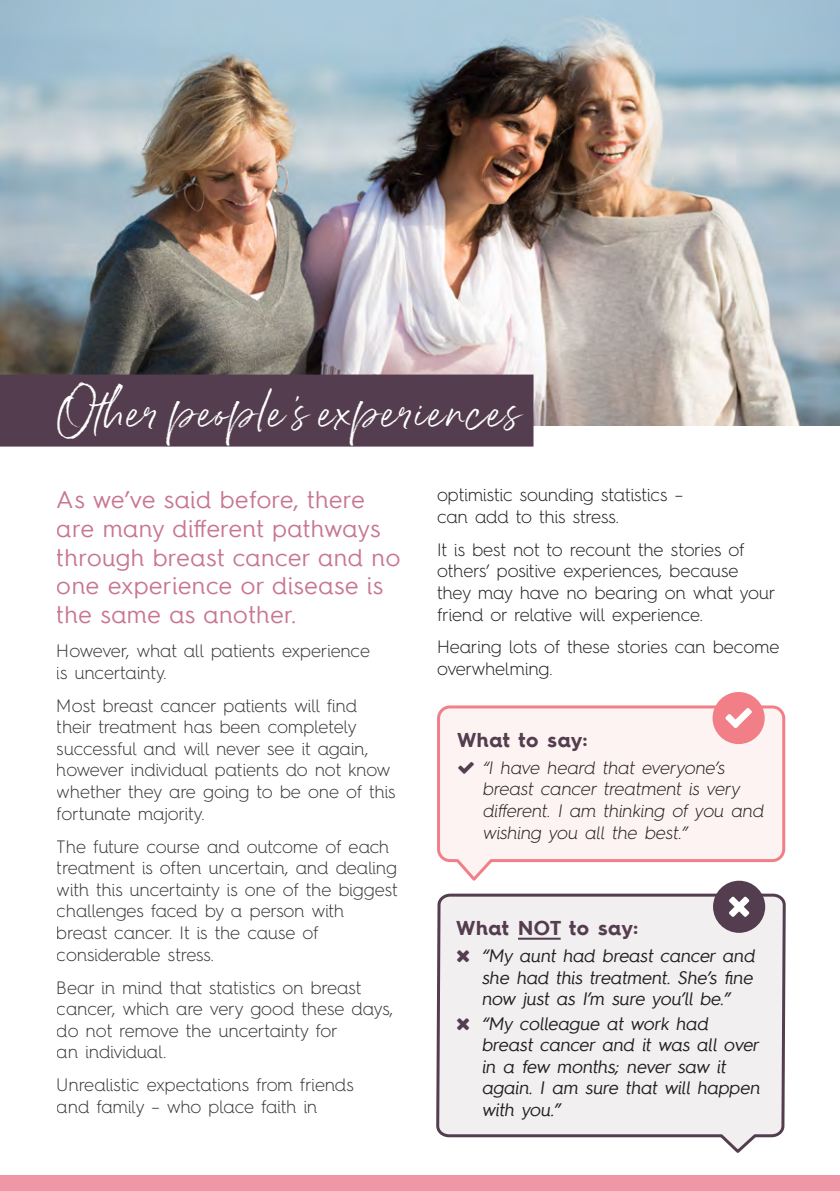
<style>
.page{position:relative;width:840px;height:1191px;background:#fff}
.page>*{position:absolute;margin:0;border:0;box-sizing:border-box;transform-origin:0 0}
.Heading_Script_on_Pu{font:40px "Belluga";letter-spacing:.03em;color:#fff}
.t1{font:24px/28.8px "Hurme Geometric Sans 4 W00";letter-spacing:.03em;color:#c26783}
.t2{font:700 20px "Hurme Geometric Sans 4 W00";letter-spacing:.025em;color:#543d4e}
.t3{font:300 18px/21.6px "Hurme Geometric Sans 4 W00";color:#231f20}
.t4{font:18px/21.6px "Hurme Geometric Sans 4 W00";color:#231f20;text-align:justify}
</style>
<div class="page">
<div style="left:0;top:1175px;width:839px;height:16px;background:#f097a7"></div>
<img style="left:0;top:0;width:839px;height:425px">
<div style="left:0;top:374px;width:533px;height:72px;background:#543d4e"></div>
<svg style="left:436px;top:892px;width:350px;height:261px"></svg>
<div style="left:712px;top:880px;width:52px;height:52px;background:#543d4e;border-radius:50%"></div>
<svg style="left:729px;top:896px;width:19px;height:21px"></svg>
<svg style="left:437px;top:704px;width:349px;height:179px"></svg>
<div style="left:712px;top:692px;width:52px;height:52px;background:#f27f87;border-radius:50%"></div>
<svg style="left:725px;top:708px;width:26px;height:20px"></svg>
<svg style="left:457px;top:950px;width:12px;height:12px"></svg>
<svg style="left:457px;top:1018px;width:12px;height:11px"></svg>
<svg style="left:458px;top:761px;width:15px;height:12px"></svg>
<p class="Heading_Script_on_Pu" style="left:57px;top:388px;width:464px">Other people’s experiences</p>
<h2 class="t1" style="left:57px;top:484px;width:345px">As we’ve said before, there are many different pathways through breast cancer and no one experience or disease is the same as another.</h2>
<p class="t3" style="left:57px;top:639px;width:315px">However, what all patients experience is uncertainty.</p>
<p class="t3" style="left:57px;top:694px;width:340px">Most breast cancer patients will find their treatment has been completely successful and will never see it again, however individual patients do not know whether they are going to be one of this fortunate majority.</p>
<p class="t3" style="left:57px;top:835px;width:342px">The future course and outcome of each treatment is often uncertain, and dealing with this uncertainty is one of the biggest challenges faced by a person with breast cancer. It is the cause of considerable stress.</p>
<p class="t3" style="left:57px;top:976px;width:337px">Bear in mind that statistics on breast cancer, which are very good these days, do not remove the uncertainty for<br>an individual.</p>
<p class="t3" style="left:57px;top:1073px;width:298px">Unrealistic expectations from friends and family – who place faith in</p>
<p class="t3" style="left:437px;top:484px;width:247px">optimistic sounding statistics – can add to this stress.</p>
<p class="t3" style="left:437px;top:538px;width:339px">It is best not to recount the stories of others’ positive experiences, because they may have no bearing on what your friend or relative will experience.</p>
<p class="t3" style="left:437px;top:636px;width:344px">Hearing lots of these stories can become overwhelming.</p>
<p class="t2" style="left:457px;top:725px;width:132px">What to say:</p>
<p class="t3" style="left:482px;top:756px;width:285px">“I have heard that everyone’s breast cancer treatment is very different. I am thinking of you and wishing you all the best.”</p>
<p class="t2" style="left:456px;top:913px;width:183px">What NOT to say:</p>
<p class="t4" style="left:481px;top:944px;width:278px">“My aunt had breast cancer and she had this treatment. She’s fine now just as I’m sure you’ll be.”</p>
<p class="t4" style="left:481px;top:1012px;width:282px;text-align:left">“My colleague at work had breast cancer and it was all over in a few months; never saw it again. I am sure that will happen with you.”</p>
</div>
